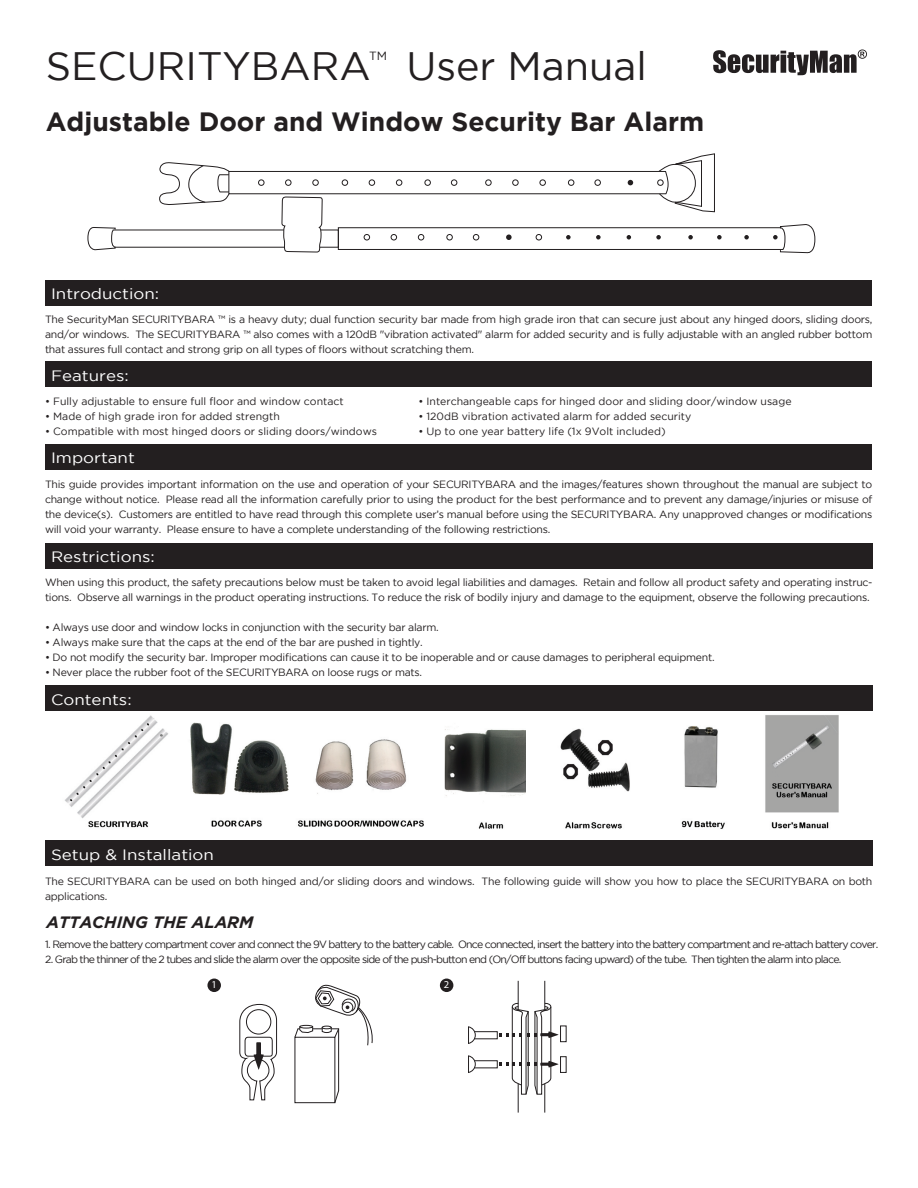
<style>
.page{position:relative;width:918px;height:1188px;background:#fff}
.page>*{position:absolute;margin:0;border:0;box-sizing:border-box;transform-origin:0 0}
.t1{font:39.6px "Gotham";color:#231f20}
.t2{font:700 26.4px "Gotham";color:#231f20}
.t3{font:italic 700 16.5px "Gotham";color:#231f20}
.t4{font:15px "Gotham";color:#fff;scale:1.13 1}
.t5{font:11.85px "Gotham";color:#231f20}
.t6{font:10.5px/15px "Gotham";letter-spacing:-.025em;color:#231f20;text-align:justify}
.t7{font:10.5px "Gotham";letter-spacing:-.075em;color:#231f20}
.t8{font:10.5px "Gotham";color:#231f20}
.t9{font:10.5px "Myriad Pro";color:#fff}
</style>
<div class="page">
<img style="left:64px;top:715px;width:104px;height:113px">
<img style="left:190px;top:722px;width:99px;height:105px">
<img style="left:298px;top:739px;width:126px;height:88px">
<img style="left:444px;top:729px;width:82px;height:100px">
<img style="left:527px;top:728px;width:135px;height:113px">
<img style="left:638px;top:726px;width:87px;height:112px">
<img style="left:765px;top:715px;width:74px;height:114px">
<div style="left:45px;top:361px;width:827px;height:25px;background:#231f20"></div>
<div style="left:45px;top:280px;width:827px;height:25px;background:#231f20"></div>
<div style="left:45px;top:444px;width:827px;height:25px;background:#231f20"></div>
<div style="left:45px;top:543px;width:827px;height:25px;background:#231f20"></div>
<div style="left:45px;top:686px;width:827px;height:25px;background:#231f20"></div>
<div style="left:45px;top:841px;width:827px;height:25px;background:#231f20"></div>
<svg style="left:713px;top:49px;width:154px;height:26px"></svg>
<div style="left:207px;top:979px;width:14px;height:13px;background:#231f20;border-radius:50%"></div>
<div style="left:440px;top:979px;width:13px;height:13px;background:#231f20;border-radius:50%"></div>
<svg style="left:239px;top:1004px;width:38px;height:96px"></svg>
<div style="left:246px;top:1009px;width:25px;height:25px;border:1px solid #231f20;border-radius:50%"></div>
<svg style="left:294px;top:984px;width:79px;height:119px"></svg>
<div style="left:560px;top:1026px;width:6px;height:16px;border:1px solid #231f20"></div>
<div style="left:560px;top:1057px;width:6px;height:16px;border:1px solid #231f20"></div>
<svg style="left:468px;top:1026px;width:8px;height:18px"></svg>
<div style="left:474px;top:1031px;width:23px;height:8px;border:1px solid #231f20"></div>
<svg style="left:468px;top:1055px;width:8px;height:18px"></svg>
<svg style="left:499px;top:981px;width:60px;height:132px"></svg>
<svg style="left:88px;top:153px;width:727px;height:101px"></svg>
<h1 class="t1" style="left:46px;top:44px;width:603px">SECURITYBARA User Manual</h1>
<p class="t5" style="left:369px;top:50px;width:20px">TM</p>
<h2 class="t2" style="left:46px;top:107px;width:660px">Adjustable Door and Window Security Bar Alarm</h2>
<h3 class="t4" style="left:51px;top:286px;width:97px">Introduction:</h3>
<p class="t6" style="left:45px;top:312px;width:829px">The SecurityMan SECURITYBARA ™ is a heavy duty; dual function security bar made from high grade iron that can secure just about any hinged doors, sliding doors, and/or windows. The SECURITYBARA ™ also comes with a 120dB "vibration activated" alarm for added security and is fully adjustable with an angled rubber bottom that assures full contact and strong grip on all types of floors without scratching them.</p>
<h3 class="t4" style="left:51px;top:367px;width:70px">Features:</h3>
<p class="t8" style="left:45px;top:396px;width:300px">• Fully adjustable to ensure full floor and window contact</p>
<p class="t8" style="left:45px;top:411px;width:236px">• Made of high grade iron for added strength</p>
<p class="t8" style="left:45px;top:426px;width:333px">• Compatible with most hinged doors or sliding doors/windows</p>
<h3 class="t4" style="left:51px;top:450px;width:76px">Important</h3>
<p class="t8" style="left:418px;top:396px;width:375px">• Interchangeable caps for hinged door and sliding door/window usage</p>
<p class="t8" style="left:418px;top:411px;width:275px">• 120dB vibration activated alarm for added security</p>
<p class="t8" style="left:418px;top:426px;width:249px">• Up to one year battery life (1x 9Volt included)</p>
<p class="t6" style="left:45px;top:477px;width:829px">This guide provides important information on the use and operation of your SECURITYBARA and the images/features shown throughout the manual are subject to change without notice. Please read all the information carefully prior to using the product for the best performance and to prevent any damage/injuries or misuse of the device(s). Customers are entitled to have read through this complete user’s manual before using the SECURITYBARA. Any unapproved changes or modifications will void your warranty. Please ensure to have a complete understanding of the following restrictions.</p>
<h3 class="t4" style="left:51px;top:549px;width:93px">Restrictions:</h3>
<p class="t6" style="left:45px;top:574px;width:829px">When using this product, the safety precautions below must be taken to avoid legal liabilities and damages. Retain and follow all product safety and operating instruc&shy;tions. Observe all warnings in the product operating instructions. To reduce the risk of bodily injury and damage to the equipment, observe the following precautions.</p>
<p class="t6" style="left:45px;top:619px;width:395px">• Always use door and window locks in conjunction with the security bar alarm.</p>
<p class="t6" style="left:45px;top:634px;width:379px">• Always make sure that the caps at the end of the bar are pushed in tightly.</p>
<p class="t6" style="left:45px;top:649px;width:671px">• Do not modify the security bar. Improper modifications can cause it to be inoperable and or cause damages to peripheral equipment.</p>
<p class="t6" style="left:45px;top:664px;width:379px">• Never place the rubber foot of the SECURITYBARA on loose rugs or mats.</p>
<h3 class="t4" style="left:51px;top:691px;width:73px">Contents:</h3>
<h3 class="t4" style="left:51px;top:846px;width:146px">Setup &amp; Installation</h3>
<p class="t6" style="left:45px;top:874px;width:829px">The SECURITYBARA can be used on both hinged and/or sliding doors and windows. The following guide will show you how to place the SECURITYBARA on both applications.</p>
<h3 class="t3" style="left:47px;top:911px;width:208px">ATTACHING THE ALARM</h3>
<p class="t7" style="left:45px;top:938px;width:834px">1. Remove the battery compartment cover and connect the 9V battery to the battery cable. Once connected, insert the battery into the battery compartment and re-attach battery cover.</p>
<p class="t7" style="left:45px;top:953px;width:798px">2. Grab the thinner of the 2 tubes and slide the alarm over the opposite side of the push-button end (On/Off buttons facing upward) of the tube. Then tighten the alarm into place.</p>
<p class="t9" style="left:212px;top:978px;width:7px">1</p>
<p class="t9" style="left:444px;top:978px;width:7px">2</p>
</div>
